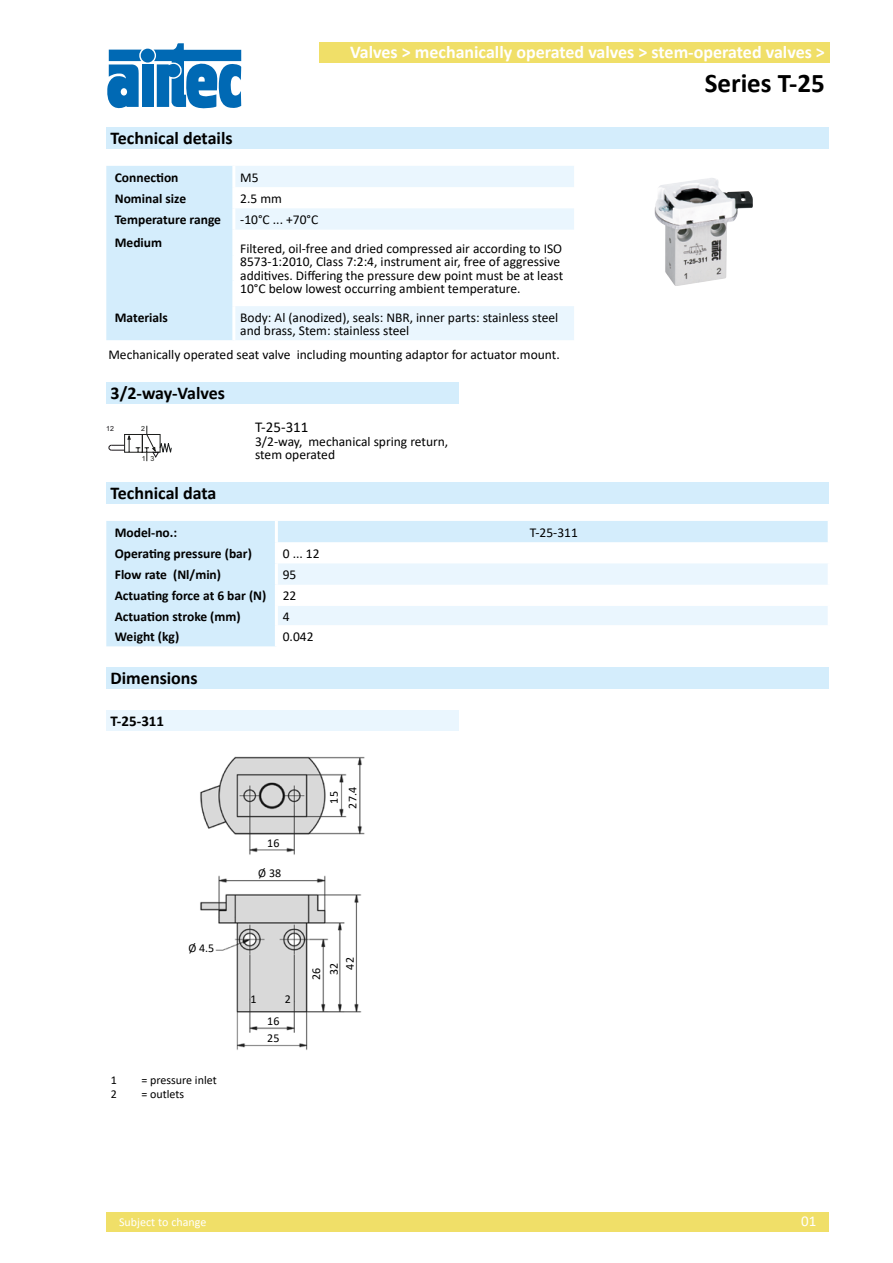
<style>
.page{position:relative;width:893px;height:1263px;background:#fff}
.page>*{position:absolute;margin:0;border:0;box-sizing:border-box;transform-origin:0 0}
.t1{font:700 27px "Calibri";color:#000}
.t2{font:700 18px "Calibri";color:#fff}
.t3{font:700 18px "Calibri";color:#000}
.t4{font:15px "Calibri";color:#000}
.t5{font:700 15px "Calibri";color:#000}
.t6{font:15px "Calibri";color:#fff}
.t7{font:13.5px/13.5px "Calibri";color:#000}
.t8{font:700 13.5px/20.7px "Calibri";color:#000;text-align:justify}
.t9{font:12px "Calibri";color:#000}
.t10{font:12px "Calibri";color:#fff}
.t11{font:7.05px "Arial";color:#1d1e1c}
.t12{font:7.05px "Arial";color:#1a171b}
.s1{font-weight:400}
</style>
<div class="page">
<div style="left:141px;top:49px;width:14px;height:14px;background:#0069b4;border-radius:50%"></div>
<div style="left:142px;top:64px;width:12px;height:43px;background:#0069b4"></div>
<svg style="left:107px;top:50px;width:35px;height:59px"></svg>
<svg style="left:154px;top:43px;width:87px;height:66px"></svg>
<div style="left:106px;top:1212px;width:723px;height:19px;background:#f0df68"></div>
<div style="left:319px;top:43px;width:510px;height:20px;background:#f0df68"></div>
<div style="left:106px;top:383px;width:353px;height:21px;background:#d4edfc"></div>
<img style="left:654px;top:178px;width:99px;height:108px">
<div style="left:106px;top:128px;width:723px;height:21px;background:#d4edfc"></div>
<div style="left:106px;top:166px;width:126px;height:174px;background:#d4edfc"></div>
<svg style="left:235px;top:166px;width:339px;height:174px"></svg>
<svg style="left:108px;top:425px;width:64px;height:37px"></svg>
<svg style="left:106px;top:521px;width:722px;height:125px;fill:#d4edfc"></svg>
<svg style="left:278px;top:563px;width:550px;height:62px"></svg>
<hr style="left:275px;top:542px;width:3px;height:21px;background:#fff">
<hr style="left:275px;top:563px;width:3px;height:22px;background:#fff">
<hr style="left:275px;top:585px;width:3px;height:21px;background:#fff">
<hr style="left:275px;top:606px;width:3px;height:19px;background:#fff">
<hr style="left:275px;top:625px;width:3px;height:21px;background:#fff">
<hr style="left:275px;top:521px;width:3px;height:21px;background:#fff">
<div style="left:106px;top:483px;width:723px;height:21px;background:#d4edfc"></div>
<img style="left:200px;top:756px;width:165px;height:294px">
<div style="left:106px;top:668px;width:723px;height:21px;background:#d4edfc"></div>
<div style="left:106px;top:710px;width:353px;height:20px;background:#eaf6fe"></div>
<h2 class="t2" style="left:350px;top:40px;width:476px">Valves &gt; mechanically operated valves &gt; stem-operated valves &gt;</h2>
<h1 class="t1" style="left:705px;top:64px;width:122px">Series T-25</h1>
<h2 class="t3" style="left:111px;top:125px;width:124px">Technical details</h2>
<p class="t8" style="left:115px;top:167px;width:65px">Connection</p>
<p class="t7" style="left:240px;top:170px;width:20px">M5</p>
<p class="t8" style="left:115px;top:188px;width:73px">Nominal size</p>
<p class="t7" style="left:240px;top:191px;width:43px">2.5 mm</p>
<p class="t8" style="left:115px;top:209px;width:108px">Temperature range</p>
<p class="t7" style="left:240px;top:212px;width:80px">-10°C ... +70°C</p>
<p class="t8" style="left:115px;top:232px;width:49px">Medium</p>
<p class="t7" style="left:240px;top:241px;width:324px">Filtered, oil-free and dried compressed air according to ISO 8573-1:2010, Class 7:2:4, instrument air, free of aggressive additives. Differing the pressure dew point must be at least 10°C below lowest occurring ambient temperature.</p>
<p class="t8" style="left:115px;top:307px;width:55px">Materials</p>
<p class="t7" style="left:240px;top:310px;width:320px">Body: Al (anodized), seals: NBR, inner parts: stainless steel and brass, Stem: stainless steel</p>
<p class="t7" style="left:108px;top:347px;width:453px">Mechanically operated seat valve including mounting adaptor for actuator mount.</p>
<h2 class="t3" style="left:111px;top:380px;width:116px">3/2-way-Valves</h2>
<p class="t12" style="left:106px;top:424px;width:9px">12</p>
<p class="t11" style="left:141px;top:424px;width:5px">2</p>
<p class="t11" style="left:142px;top:454px;width:14px">1 3</p>
<h2 class="t3" style="left:111px;top:480px;width:107px">Technical data</h2>
<p class="t4" style="left:255px;top:417px;width:55px">T-25-311</p>
<p class="t7" style="left:255px;top:434px;width:195px">3/2-way, mechanical spring return, stem operated</p>
<p class="t8" style="left:115px;top:522px;width:64px">Model-no.:</p>
<p class="t7" style="left:530px;top:525px;width:50px">T-25-311</p>
<p class="t8" style="left:115px;top:543px;width:139px">Operating pressure (bar)</p>
<p class="t7" style="left:283px;top:546px;width:38px">0 ... 12</p>
<p class="t8" style="left:115px;top:564px;width:108px">Flow rate (Nl/min)</p>
<p class="t8" style="left:115px;top:564px;width:183px;text-indent:168px"><span class="s1">95<br></span>Actuating force at 6 bar (N) <span class="s1">22<br></span>Actuation stroke (mm)</p>
<p class="t7" style="left:283px;top:609px;width:8px">4</p>
<p class="t8" style="left:115px;top:626px;width:66px">Weight (kg)</p>
<p class="t7" style="left:283px;top:629px;width:32px">0.042</p>
<h2 class="t3" style="left:111px;top:665px;width:89px">Dimensions</h2>
<p class="t5" style="left:111px;top:710px;width:55px">T-25-311</p>
<p class="t9" style="left:188px;top:939px;width:27px">Ø 4.5</p>
<p class="t9" style="left:111px;top:1071px;width:8px">1</p>
<p class="t9" style="left:142px;top:1071px;width:77px">= pressure inlet</p>
<p class="t9" style="left:111px;top:1085px;width:8px">2</p>
<p class="t9" style="left:142px;top:1085px;width:44px">= outlets</p>
<p class="t9" style="left:267px;top:834px;width:14px">16</p>
<p class="t9" style="left:258px;top:865px;width:24px">Ø 38</p>
<p class="t9" style="left:325px;top:803px;width:14px;rotate:-90deg">15</p>
<p class="t9" style="left:344px;top:808px;width:23px;rotate:-90deg">27.4</p>
<p class="t9" style="left:250px;top:991px;width:8px">1</p>
<p class="t9" style="left:285px;top:991px;width:8px">2</p>
<p class="t9" style="left:267px;top:1013px;width:14px">16</p>
<p class="t9" style="left:267px;top:1030px;width:14px">25</p>
<p class="t9" style="left:308px;top:980px;width:14px;rotate:-90deg">26</p>
<p class="t9" style="left:325px;top:975px;width:14px;rotate:-90deg">32</p>
<p class="t9" style="left:342px;top:969px;width:14px;rotate:-90deg">42</p>
<p class="t10" style="left:119px;top:1214px;width:89px">Subject to change</p>
<p class="t6" style="left:801px;top:1211px;width:17px">01</p>
</div>
